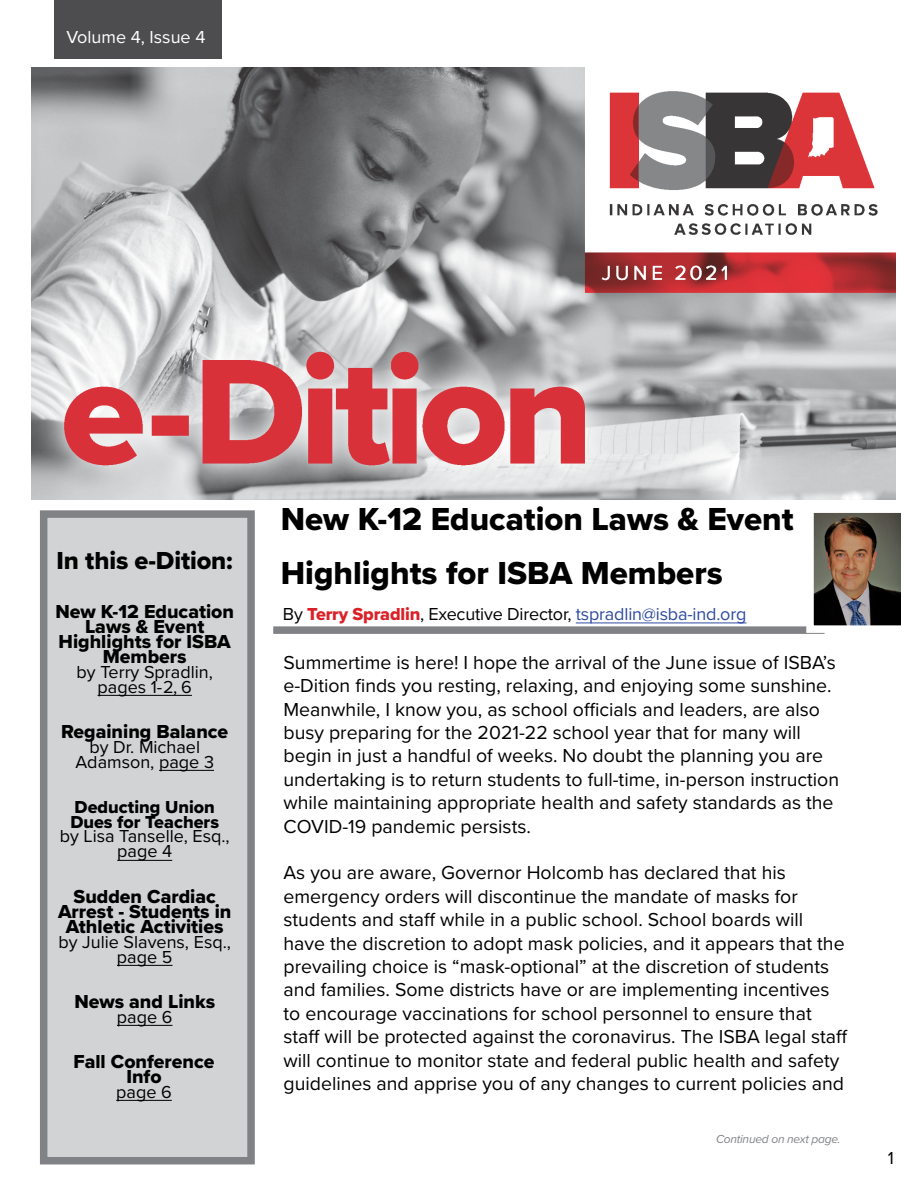
<style>
.page{position:relative;width:918px;height:1188px;background:#fff}
.page>*{position:absolute;margin:0;border:0;box-sizing:border-box;transform-origin:0 0}
.t1{font:33px/54px "Proxima Nova Extrabld";color:#000}
.t2{font:25.5px "Proxima Nova Extrabld";letter-spacing:-.005em;color:#000}
.t3{font:19.5px/23.4px "Proxima Nova";color:#000}
.t4{font:19.5px/15px "Proxima Nova Extrabld";color:#000;text-align:center}
.t5{font:18px/15px "Proxima Nova";color:#000;text-align:center}
.t6{font:18px "Proxima Nova";letter-spacing:-.01em;color:#2f4ba0}
.t7{font:18px/15px "Proxima Nova Extrabld";color:#000}
.t8{font:18px "Proxima Nova";color:#fff}
.t9{font:italic 12px "Proxima Nova";letter-spacing:-.02em;color:#808285}
.s1{color:#000}
.s2{font-family:"Proxima Nova Extrabld";color:#da2128}
</style>
<div class="page">
<div style="left:273px;top:626px;width:552px;height:8px;background:#808285"></div>
<img style="left:815px;top:514px;width:86px;height:110px">
<div style="left:806px;top:505px;width:106px;height:128px;border:8px solid #fff"></div>
<hr style="left:576px;top:622px;width:170px;height:1px;background:#2f4ba0">
<div style="left:54px;top:0;width:167px;height:59px;background:#4d4d4f"></div>
<div style="left:40px;top:510px;width:215px;height:654px;background:#d1d3d4;border:8px solid #808285"></div>
<hr style="left:98px;top:695px;width:94px;height:1px;background:#000">
<hr style="left:159px;top:770px;width:55px;height:1px;background:#000">
<hr style="left:117px;top:860px;width:55px;height:1px;background:#000">
<hr style="left:117px;top:965px;width:56px;height:1px;background:#000">
<hr style="left:117px;top:1025px;width:56px;height:1px;background:#000">
<hr style="left:116px;top:1100px;width:56px;height:1px;background:#000">
<img style="left:31px;top:68px;width:864px;height:431px">
<p class="t8" style="left:66px;top:24px;width:140px">Volume 4, Issue 4</p>
<h2 class="t2" style="left:57px;top:541px;width:178px">In this e-Dition:</h2>
<p class="t4" style="left:55px;top:603px;width:180px">New K-12 Education<br>Laws &amp; Event<br>Highlights for ISBA<br>Members</p>
<p class="t5" style="left:77px;top:663px;width:138px">by Terry Spradlin, pages 1- 2, 6</p>
<p class="t4" style="left:61px;top:723px;width:169px">Regaining Balance</p>
<p class="t5" style="left:75px;top:738px;width:140px">by Dr. Michael<br>Adamson, page 3</p>
<p class="t7" style="left:70px;top:799px;width:150px">Deducting Union<br>Dues for Teachers</p>
<p class="t5" style="left:60px;top:828px;width:172px">by Lisa Tanselle, Esq., page 4</p>
<p class="t4" style="left:58px;top:888px;width:175px">Sudden Cardiac<br>Arrest - Students in<br>Athletic Activities</p>
<p class="t5" style="left:59px;top:933px;width:174px">by Julie Slavens, Esq., page 5</p>
<p class="t4" style="left:74px;top:993px;width:142px">News and Links</p>
<p class="t5" style="left:117px;top:1008px;width:57px">page 6</p>
<p class="t4" style="left:73px;top:1053px;width:143px">Fall Conference<br>Info</p>
<p class="t5" style="left:116px;top:1083px;width:57px">page 6</p>
<h1 class="t1" style="left:281px;top:492px;width:514px">New K-12 Education Laws &amp; Event<br>Highlights for ISBA Members</h1>
<p class="t6" style="left:283px;top:601px;width:465px"><span class="s1">By</span> <span class="s2">Terry Spradlin</span><span class="s1">, Executive Director,</span> tspradlin@isba-ind.org</p>
<p class="t3" style="left:284px;top:650px;width:557px">Summertime is here! I hope the arrival of the June issue of ISBA’s e-Dition finds you resting, relaxing, and enjoying some sunshine.<br>Meanwhile, I know you, as school officials and leaders, are also busy preparing for the 2021-22 school year that for many will begin in just a handful of weeks. No doubt the planning you are undertaking is to return students to full-time, in-person instruction while maintaining appropriate health and safety standards as the COVID-19 pandemic persists.</p>
<p class="t3" style="left:284px;top:860px;width:566px">As you are aware, Governor Holcomb has declared that his emergency orders will discontinue the mandate of masks for students and staff while in a public school. School boards will have the discretion to adopt mask policies, and it appears that the prevailing choice is “mask-optional” at the discretion of students and families. Some districts have or are implementing incentives to encourage vaccinations for school personnel to ensure that staff will be protected against the coronavirus. The ISBA legal staff will continue to monitor state and federal public health and safety guidelines and apprise you of any changes to current policies and</p>
<p class="t9" style="left:716px;top:1131px;width:126px">Continued on next page.</p>
<p class="t5" style="left:888px;top:1149px;width:8px">1</p>
</div>
